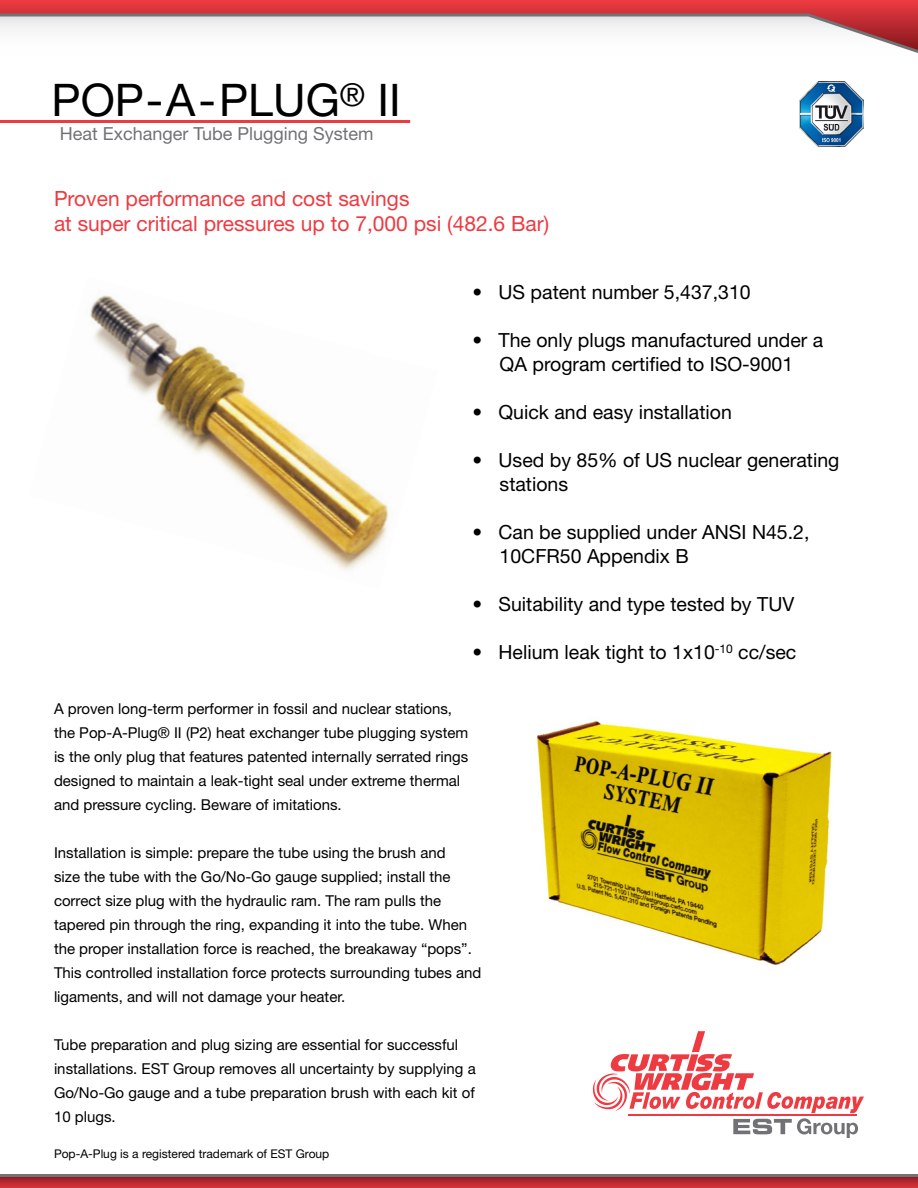
<style>
.page{position:relative;width:918px;height:1188px;background:#fff}
.page>*{position:absolute;margin:0;border:0;box-sizing:border-box;transform-origin:0 0}
.t1{font:45px "Helvetica Neue";color:#000}
.t2{font:21px "Helvetica Neue";color:#ee3a41}
.t3{font:19.5px "Helvetica Neue";color:#000}
.t4{font:18px "Helvetica Neue";color:#717275}
.t5{font:15px/24px "Helvetica Neue";color:#000}
.t6{font:12px "Helvetica Neue";color:#000}
</style>
<div class="page">
<img style="left:90px;top:295px;width:299px;height:276px">
<svg style="left:592px;top:1031px;width:272px;height:107px"></svg>
<div style="left:0;top:0;width:918px;height:54px;background:#e0363d"></div>
<svg style="left:0;top:12px;width:918px;height:111px"></svg>
<svg style="left:0;top:1174px;width:918px;height:14px;background:#a8383e"></svg>
<hr style="left:0;top:120px;width:410px;height:3px;background:#ee3a41">
<img style="left:536px;top:721px;width:296px;height:244px">
<img style="left:799px;top:81px;width:65px;height:65px">
<p class="t1" style="left:52px;top:74px;width:351px">POP-A-PLUG<sup>®</sup> II</p>
<p class="t4" style="left:60px;top:123px;width:315px">Heat Exchanger Tube Plugging System</p>
<p class="t2" style="left:54px;top:186px;width:357px">Proven performance and cost savings</p>
<p class="t2" style="left:54px;top:211px;width:497px">at super critical pressures up to 7,000 psi (482.6 Bar)</p>
<p class="t3" style="left:472px;top:280px;width:280px">• US patent number 5,437,310</p>
<p class="t3" style="left:472px;top:328px;width:352px">• The only plugs manufactured under a</p>
<p class="t3" style="left:500px;top:352px;width:295px">QA program certified to ISO-9001</p>
<p class="t3" style="left:472px;top:400px;width:261px">• Quick and easy installation</p>
<p class="t3" style="left:472px;top:448px;width:368px">• Used by 85% of US nuclear generating</p>
<p class="t3" style="left:500px;top:472px;width:70px">stations</p>
<p class="t3" style="left:472px;top:520px;width:339px">• Can be supplied under ANSI N45.2,</p>
<p class="t3" style="left:500px;top:544px;width:191px">10CFR50 Appendix B</p>
<p class="t3" style="left:472px;top:592px;width:323px">• Suitability and type tested by TUV</p>
<p class="t3" style="left:472px;top:640px;width:325px">• Helium leak tight to 1x10<sup>-10</sup> cc/sec</p>
<p class="t5" style="left:54px;top:696px;width:416px">A proven long-term performer in fossil and nuclear stations, the Pop-A-Plug® II (P2) heat exchanger tube plugging system is the only plug that features patented internally serrated rings designed to maintain a leak-tight seal under extreme thermal and pressure cycling. Beware of imitations.</p>
<p class="t5" style="left:54px;top:840px;width:429px">Installation is simple: prepare the tube using the brush and<br>size the tube with the Go/No-Go gauge supplied; install the correct size plug with the hydraulic ram. The ram pulls the tapered pin through the ring, expanding it into the tube. When the proper installation force is reached, the breakaway “pops”.<br>This controlled installation force protects surrounding tubes and ligaments, and will not damage your heater.</p>
<p class="t5" style="left:54px;top:1032px;width:423px">Tube preparation and plug sizing are essential for successful installations. EST Group removes all uncertainty by supplying a Go/No-Go gauge and a tube preparation brush with each kit of 10 plugs.</p>
<p class="t6" style="left:54px;top:1146px;width:277px">Pop-A-Plug is a registered trademark of EST Group</p>
</div>
